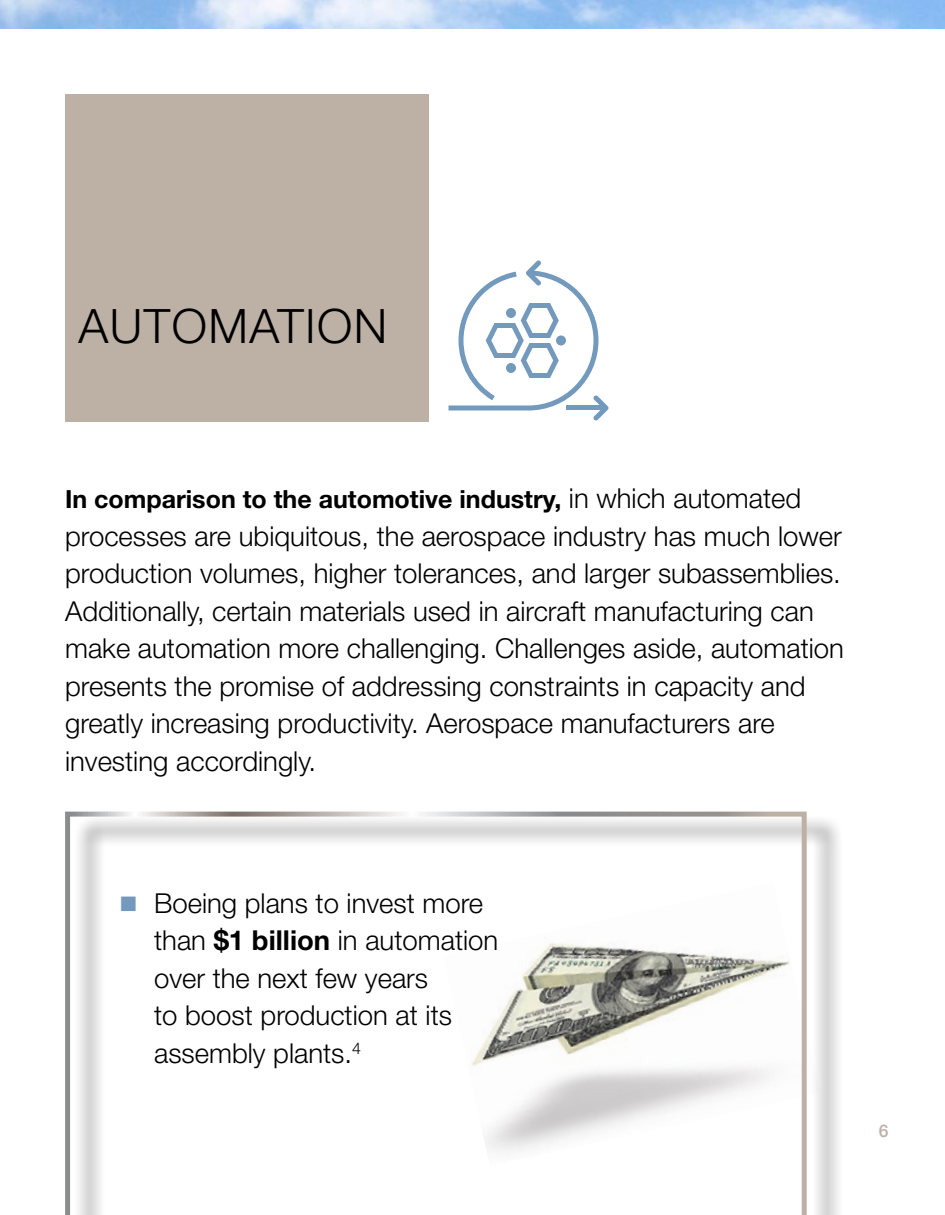
<style>
.page{position:relative;width:945px;height:1215px;background:#fff}
.page>*{position:absolute;margin:0;border:0;box-sizing:border-box;transform-origin:0 0}
.t1{font:300 47.5px "Helvetica Neue";letter-spacing:.03em;color:#000}
.t2{font:300 27.5px/37.5px "Helvetica Neue";color:#000}
.t3{font:700 25px "Helvetica Neue";color:#000}
.t4{font:500 17.5px "Helvetica Neue";color:#bdb1a6}
.s1{font-weight:300;font-size:27.5px}
.s2{color:#739abc}
.s3{font-weight:700}
</style>
<div class="page">
<div style="left:73px;top:815px;width:770px;height:400px;background:#000;opacity:.54"></div>
<svg style="left:65px;top:812px;width:742px;height:403px"></svg>
<div style="left:65px;top:94px;width:364px;height:328px;background:#bdb1a6"></div>
<svg style="left:448px;top:260px;width:161px;height:161px"></svg>
<h1 class="t1" style="left:79px;top:297px;width:310px">AUTOMATION</h1>
<p class="t3" style="left:65px;top:484px;width:738px">In comparison to the automotive industry, <span class="s1">in which automated</span></p>
<p class="t2" style="left:65px;top:516px;width:780px">processes are ubiquitous, the aerospace industry has much lower production volumes, higher tolerances, and larger subassemblies.<br>Additionally, certain materials used in aircraft manufacturing can make automation more challenging. Challenges aside, automation presents the promise of addressing constraints in capacity and greatly increasing productivity. Aerospace manufacturers are investing accordingly.</p>
<p class="t2" style="left:154px;top:884px;width:346px;text-indent:-35px"><span class="s2">■</span> Boeing plans to invest more than <span class="s3">$1 billion</span> in automation over the next few years<br>to boost production at its assembly plants.<sup>4</sup></p>
<p class="t4" style="left:879px;top:1120px;width:11px">6</p>
</div>
